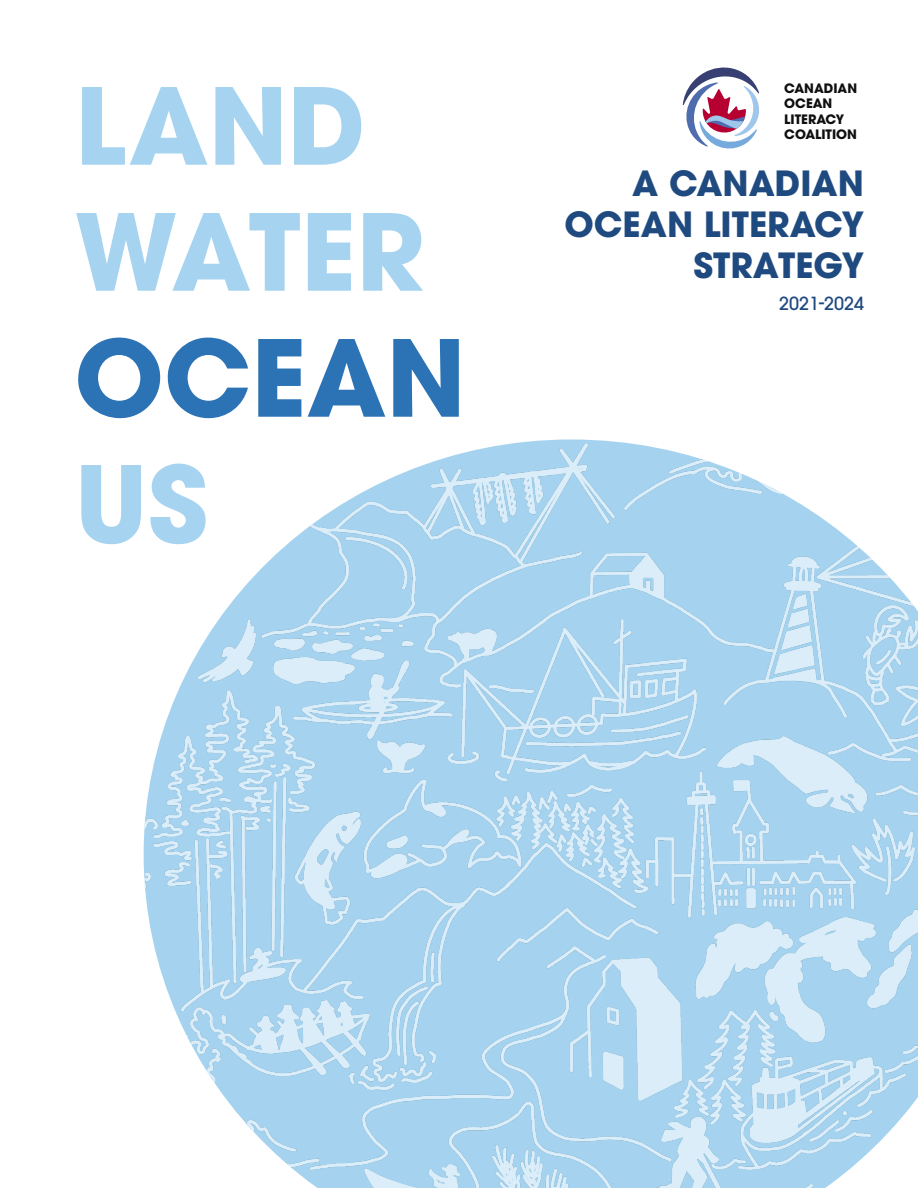
<style>
.page{position:relative;width:918px;height:1188px;background:#fff}
.page>*{position:absolute;margin:0;border:0;box-sizing:border-box;transform-origin:0 0}
.t1{font:700 105px/126px "ITC Avant Garde Pro";color:#a6d4f0}
.t2{font:700 105px "ITC Avant Garde Pro";color:#2b73b5}
.t3{font:700 34.5px/41.4px "ITC Avant Garde Pro";color:#1f4a80;text-align:right}
.t4{font:500 18px "ITC Avant Garde Pro";color:#1f4a80}
.t5{font:700 12.9px/15.5px "ITC Avant Garde Pro";color:#0f0f0f}
</style>
<div class="page">
<img style="left:144px;top:439px;width:774px;height:749px">
<svg style="left:683px;top:68px;width:76px;height:81px"></svg>
<h1 class="t1" style="left:75px;top:62px;width:352px">LAND<br>WATER</h1>
<h1 class="t2" style="left:75px;top:308px;width:393px">OCEAN</h1>
<h1 class="t1" style="left:75px;top:440px;width:135px">US</h1>
<p class="t5" style="left:784px;top:80px;width:74px">CANADIAN<br>OCEAN<br>LITERACY<br>COALITION</p>
<p class="t3" style="left:565px;top:162px;width:301px">A CANADIAN<br>OCEAN LITERACY<br>STRATEGY</p>
<p class="t4" style="left:779px;top:292px;width:86px">2021-2024</p>
</div>
